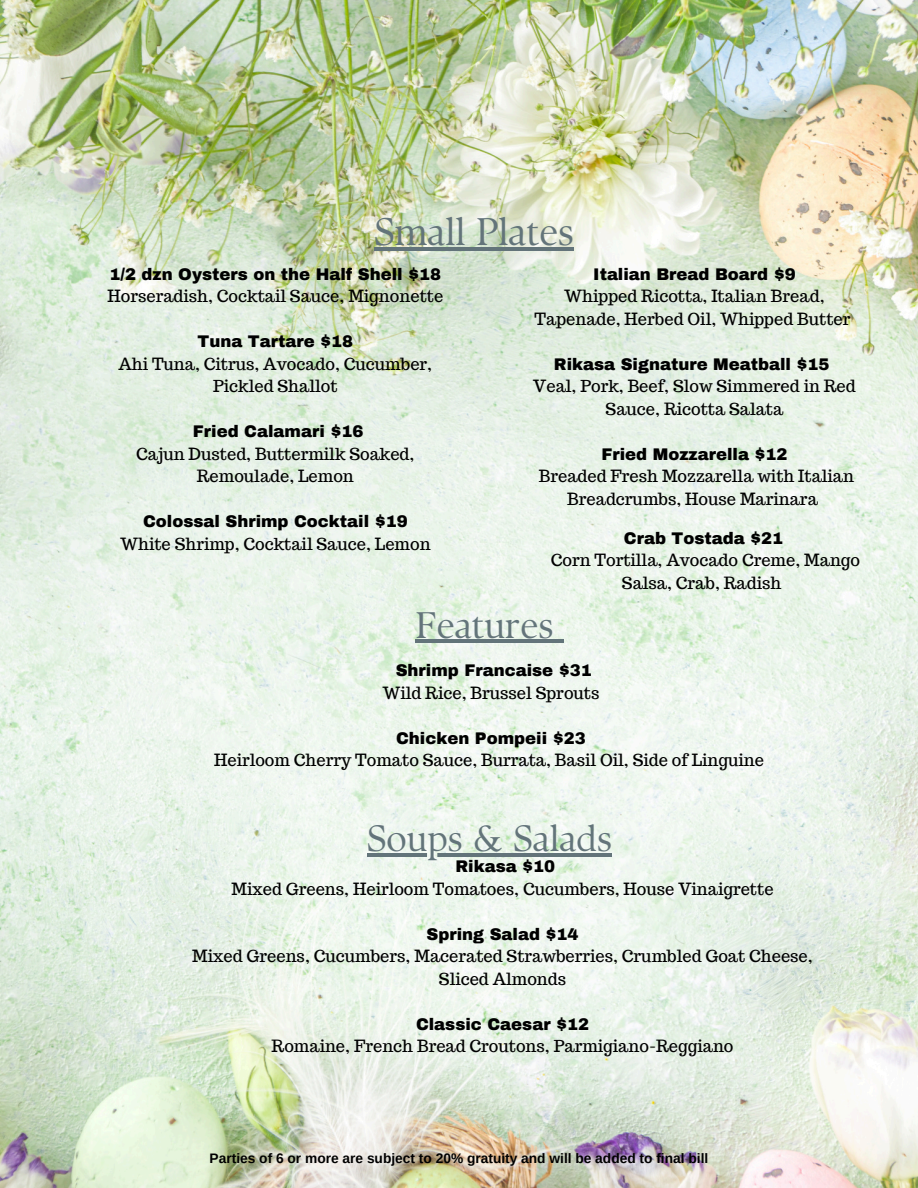
<style>
.page{position:relative;width:918px;height:1188px;background:#fff}
.page>*{position:absolute;margin:0;border:0;box-sizing:border-box;transform-origin:0 0}
.t1{font:38.4px "TY Serif D";color:#63747a}
.t2{font:36.9px "TY Serif D";color:#63747a}
.t3{font:36.6px "TY Serif D";color:#63747a}
.t4{font:16.5px/22.5px "Trocchi";color:#000;text-align:center}
.t5{font:700 13.8px "Arimo";color:#000}
.s1{font-family:"Archivo";font-weight:900}
</style>
<div class="page">
<img style="left:0;top:0;width:918px;height:1188px">
<hr style="left:374px;top:248px;width:200px;height:3px;background:#63747a">
<hr style="left:367px;top:853px;width:245px;height:3px;background:#63747a">
<hr style="left:416px;top:640px;width:138px;height:3px;background:#63747a">
<svg style="left:554px;top:640px;width:10px;height:3px"></svg>
<h2 class="t1" style="left:374px;top:209px;width:201px">Small Plates</h2>
<h2 class="t4" style="left:107px;top:262px;width:337px;text-align:left"><span class="s1">1/2 dzn Oysters on the Half Shell $18<br></span>Horseradish, Cocktail Sauce, Mignonette</h2>
<h2 class="t4" style="left:119px;top:330px;width:315px"><span class="s1">Tuna Tartare $18<br></span>Ahi Tuna, Citrus, Avocado, Cucumber,<br>Pickled Shallot</h2>
<h2 class="t4" style="left:136px;top:420px;width:280px"><span class="s1">Fried Calamari $16<br></span>Cajun Dusted, Buttermilk Soaked,<br>Remoulade, Lemon</h2>
<h2 class="t4" style="left:120px;top:510px;width:312px"><span class="s1">Colossal Shrimp Cocktail $19<br></span>White Shrimp, Cocktail Sauce, Lemon</h2>
<h2 class="t4" style="left:535px;top:262px;width:317px"><span class="s1">Italian Bread Board $9<br></span>Whipped Ricotta, Italian Bread,<br>Tapenade, Herbed Oil, Whipped Butter</h2>
<h1 class="t4" style="left:533px;top:352px;width:324px"><span class="s1">Rikasa Signature Meatball $15<br></span>Veal, Pork, Beef, Slow Simmered in Red<br>Sauce, Ricotta Salata</h1>
<h2 class="t4" style="left:539px;top:442px;width:317px"><span class="s1">Fried Mozzarella $12<br></span>Breaded Fresh Mozzarella with Italian<br>Breadcrumbs, House Marinara</h2>
<h2 class="t4" style="left:551px;top:527px;width:311px"><span class="s1">Crab Tostada $21<br></span>Corn Tortilla, Avocado Creme, Mango<br>Salsa, Crab, Radish</h2>
<h1 class="t2" style="left:416px;top:603px;width:140px">Features</h1>
<h2 class="t4" style="left:382px;top:659px;width:219px"><span class="s1">Shrimp Francaise $31<br></span>Wild Rice, Brussel Sprouts</h2>
<h2 class="t4" style="left:214px;top:726px;width:551px"><span class="s1">Chicken Pompeii $23<br></span>Heirloom Cherry Tomato Sauce, Burrata, Basil Oil, Side of Linguine</h2>
<h2 class="t3" style="left:367px;top:816px;width:246px">Soups &amp; Salads</h2>
<p class="t4" style="left:232px;top:855px;width:544px"><span class="s1">Rikasa $10<br></span>Mixed Greens, Heirloom Tomatoes, Cucumbers, House Vinaigrette</p>
<p class="t4" style="left:192px;top:922px;width:622px"><span class="s1">Spring Salad $14<br></span>Mixed Greens, Cucumbers, Macerated Strawberries, Crumbled Goat Cheese,<br>Sliced Almonds</p>
<h1 class="t4" style="left:272px;top:1012px;width:463px"><span class="s1">Classic Caesar $12<br></span>Romaine, French Bread Croutons, Parmigiano-Reggiano</h1>
<h2 class="t5" style="left:210px;top:1151px;width:500px">Parties of 6 or more are subject to 20% gratuity and will be added to final bill</h2>
</div>
